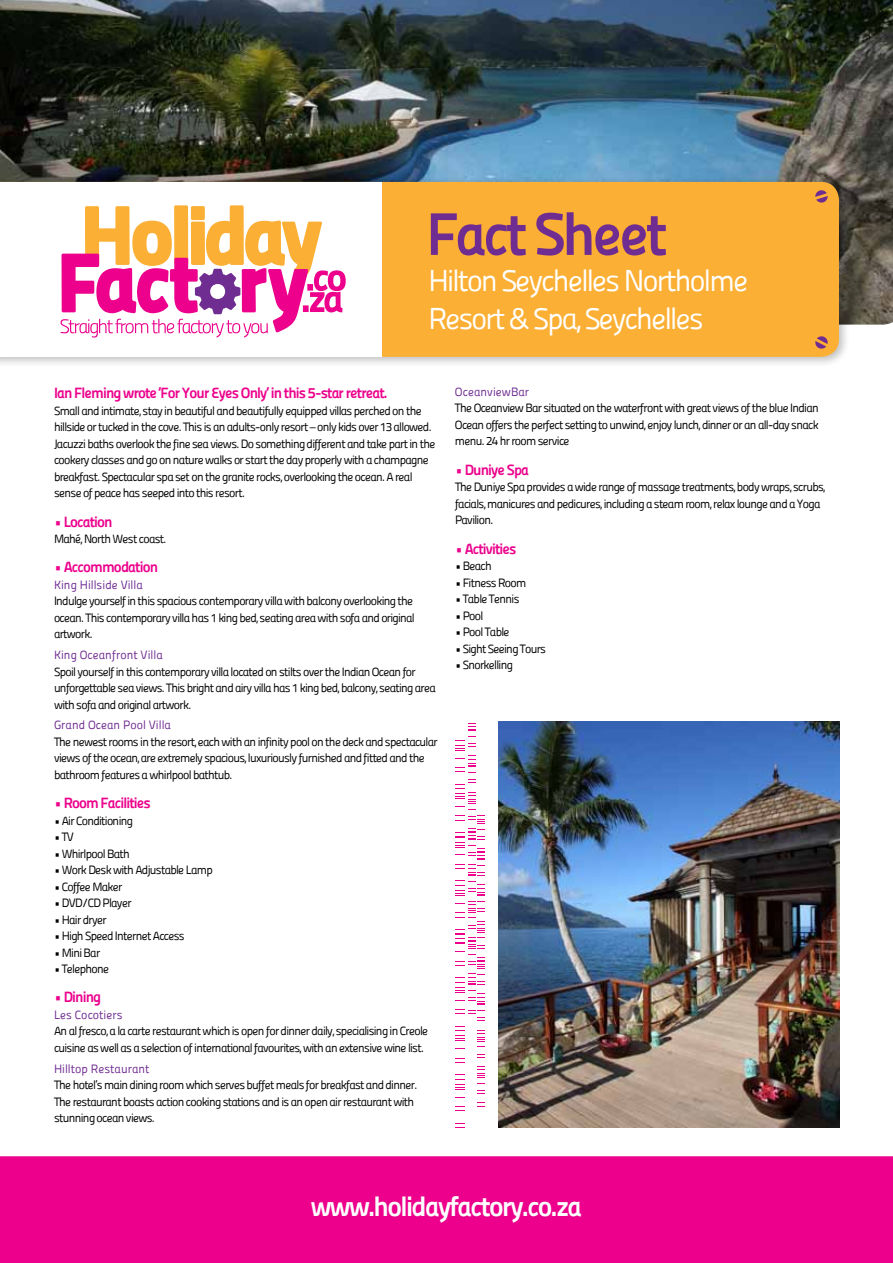
<style>
.page{position:relative;width:893px;height:1263px;background:#fff}
.page>*{position:absolute;margin:0;border:0;box-sizing:border-box;transform-origin:0 0}
.t1{font:60px "Panefresco 800 wt";letter-spacing:-.06em;color:#6f2c91}
.t2{font:30px/38.2px "Panefresco 400 wt";letter-spacing:-.06em;color:#fff}
.t3{font:27.75px "Panefresco 800 wt";letter-spacing:-.06em;color:#fff}
.t4{font:15px "Panefresco 800 wt";letter-spacing:-.06em;color:#ec008c}
.t5{font:12px/16.5px "Panefresco 400 wt";letter-spacing:-.06em;color:#000}
.t6{font:12px "Panefresco 400 wt";color:#6f2c91}
</style>
<div class="page">
<img style="left:0;top:0;width:893px;height:325px">
<div style="left:0;top:176px;width:850px;height:191px;background:#000;opacity:.25"></div>
<div style="left:381px;top:182px;width:458px;height:175px;background:#fbaf34"></div>
<svg style="left:815px;top:190px;width:13px;height:13px"></svg>
<svg style="left:815px;top:336px;width:13px;height:13px"></svg>
<div style="left:0;top:182px;width:381px;height:175px;background:#fff"></div>
<svg style="left:61px;top:205px;width:285px;height:133px"></svg>
<img style="left:499px;top:721px;width:341px;height:406px">
<svg style="left:455px;top:1123px;width:10px;height:5px"></svg>
<svg style="left:455px;top:723px;width:21px;height:50px"></svg>
<svg style="left:455px;top:779px;width:30px;height:332px"></svg>
<div style="left:0;top:1156px;width:893px;height:107px;background:#ec008c"></div>
<h1 class="t1" style="left:426px;top:188px;width:242px">Fact Sheet</h1>
<h2 class="t2" style="left:428px;top:260px;width:322px">Hilton Seychelles Northolme<br>Resort &amp; Spa, Seychelles</h2>
<p class="t4" style="left:54px;top:381px;width:335px">Ian Fleming wrote ‘For Your Eyes Only’ in this 5-star retreat.</p>
<p class="t5" style="left:54px;top:402px;width:383px">Small and intimate, stay in beautiful and beautifully equipped villas perched on the hillside or tucked in the cove. This is an adults-only resort – only kids over 13 allowed.<br>Jacuzzi baths overlook the fine sea views. Do something different and take part in the cookery classes and go on nature walks or start the day properly with a champagne breakfast. Spectacular spa set on the granite rocks, overlooking the ocean. A real sense of peace has seeped into this resort.</p>
<p class="t4" style="left:54px;top:510px;width:60px">• Location</p>
<p class="t5" style="left:54px;top:530px;width:114px">Mahé, North West coast.</p>
<p class="t4" style="left:54px;top:555px;width:106px">• Accommodation</p>
<p class="t6" style="left:54px;top:576px;width:90px">King Hillside Villa</p>
<p class="t5" style="left:54px;top:592px;width:362px">Indulge yourself in this spacious contemporary villa with balcony overlooking the ocean. This contemporary villa has 1 king bed, seating area with sofa and original artwork.</p>
<p class="t6" style="left:54px;top:646px;width:110px">King Oceanfront Villa</p>
<p class="t5" style="left:54px;top:662px;width:383px">Spoil yourself in this contemporary villa located on stilts over the Indian Ocean for unforgettable sea views. This bright and airy villa has 1 king bed, balcony, seating area with sofa and original artwork.</p>
<p class="t6" style="left:54px;top:716px;width:119px">Grand Ocean Pool Villa</p>
<p class="t5" style="left:54px;top:733px;width:385px">The newest rooms in the resort, each with an infinity pool on the deck and spectacular views of the ocean, are extremely spacious, luxuriously furnished and fitted and the bathroom features a whirlpool bathtub.</p>
<p class="t4" style="left:54px;top:791px;width:98px">• Room Facilities</p>
<p class="t5" style="left:54px;top:811px;width:81px">• Air Conditioning</p>
<p class="t5" style="left:54px;top:828px;width:22px">• TV</p>
<p class="t5" style="left:54px;top:844px;width:77px">• Whirlpool Bath</p>
<p class="t5" style="left:54px;top:861px;width:160px">• Work Desk with Adjustable Lamp</p>
<p class="t5" style="left:54px;top:877px;width:70px">• Coffee Maker</p>
<p class="t5" style="left:54px;top:894px;width:79px">• DVD/CD Player</p>
<p class="t5" style="left:54px;top:910px;width:54px">• Hair dryer</p>
<p class="t5" style="left:54px;top:927px;width:132px">• High Speed Internet Access</p>
<p class="t5" style="left:54px;top:943px;width:48px">• Mini Bar</p>
<p class="t5" style="left:54px;top:960px;width:57px">• Telephone</p>
<p class="t4" style="left:54px;top:985px;width:49px">• Dining</p>
<p class="t6" style="left:54px;top:1006px;width:70px">Les Cocotiers</p>
<p class="t5" style="left:54px;top:1022px;width:376px">An al fresco, a la carte restaurant which is open for dinner daily, specialising in Creole cuisine as well as a selection of international favourites, with an extensive wine list.</p>
<p class="t6" style="left:54px;top:1059px;width:97px">Hilltop Restaurant</p>
<p class="t5" style="left:54px;top:1076px;width:365px">The hotel’s main dining room which serves buffet meals for breakfast and dinner.<br>The restaurant boasts action cooking stations and is an open air restaurant with stunning ocean views.</p>
<p class="t6" style="left:455px;top:383px;width:76px">OceanviewBar</p>
<p class="t5" style="left:455px;top:399px;width:365px;text-align:justify">The Oceanview Bar situated on the waterfront with great views of the blue Indian Ocean offers the perfect setting to unwind, enjoy lunch, dinner or an all-day snack menu. 24 hr room service</p>
<p class="t4" style="left:455px;top:458px;width:76px">• Duniye Spa</p>
<p class="t5" style="left:455px;top:478px;width:372px">The Duniye Spa provides a wide range of massage treatments, body wraps, scrubs, facials, manicures and pedicures, including a steam room, relax lounge and a Yoga<br>Pavilion.</p>
<p class="t4" style="left:455px;top:537px;width:63px">• Activities</p>
<p class="t5" style="left:455px;top:557px;width:38px">• Beach</p>
<p class="t5" style="left:455px;top:573px;width:73px">• Fitness Room</p>
<p class="t5" style="left:455px;top:590px;width:66px">• Table Tennis</p>
<p class="t5" style="left:455px;top:606px;width:30px">• Pool</p>
<p class="t5" style="left:455px;top:623px;width:56px">• Pool Table</p>
<p class="t5" style="left:455px;top:639px;width:93px">• Sight Seeing Tours</p>
<p class="t5" style="left:455px;top:656px;width:59px">• Snorkelling</p>
<h3 class="t3" style="left:311px;top:1185px;width:273px">www.holidayfactory.co.za</h3>
</div>
